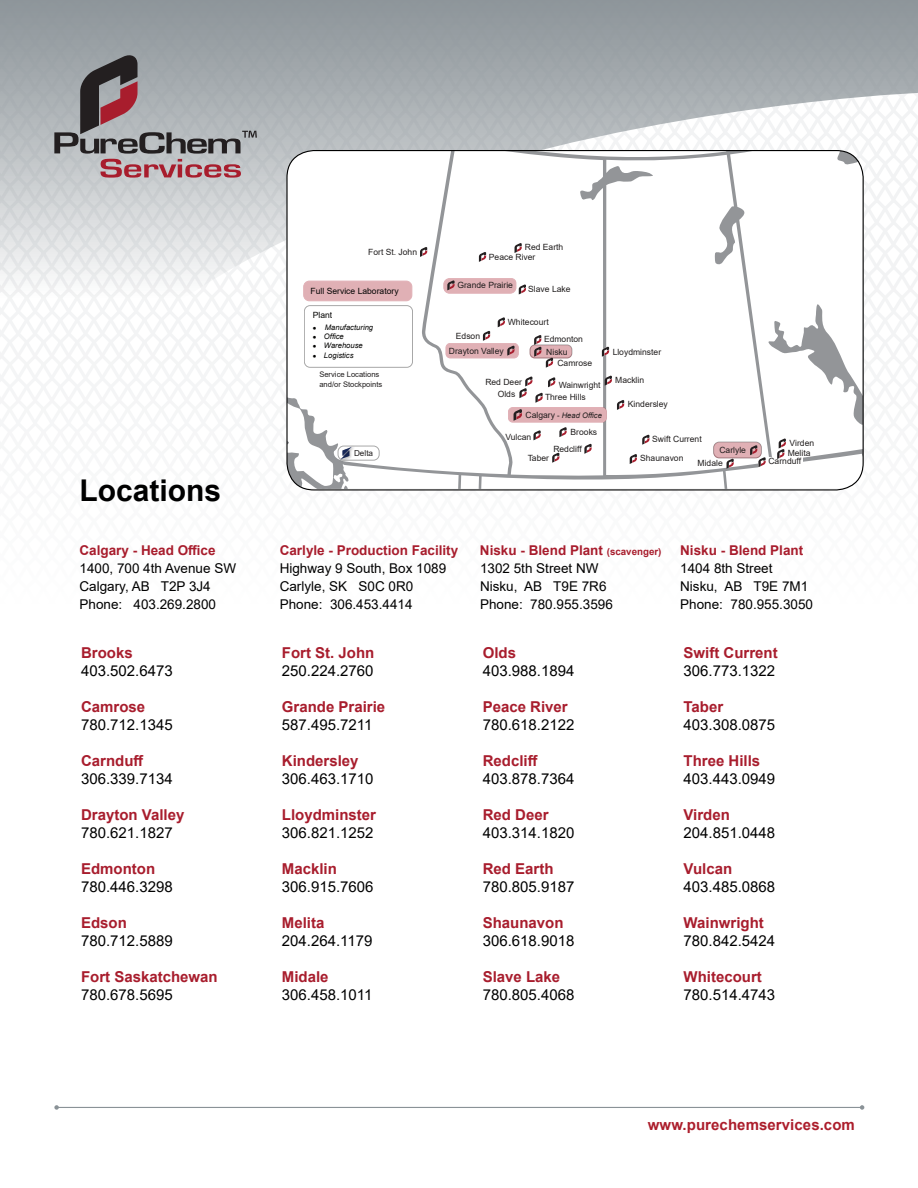
<style>
.page{position:relative;width:918px;height:1188px;background:#fff}
.page>*{position:absolute;margin:0;border:0;box-sizing:border-box;transform-origin:0 0}
.t1{font:700 30px "Arial";color:#000}
.t2{font:15px "Arial";color:#000}
.t3{font:700 15px "Arial";color:#a81d2d}
.t4{font:700 15px "Arial";letter-spacing:.005em;color:#ac1e2c}
.t5{font:13.5px/18px "Arial";color:#000}
.t6{font:700 13.5px "Arial";color:#a81d2d}
.t7{font:8.55px/10.1px "Arial";color:#211e1e}
.t8{font:8.55px "Arial";color:#050504}
.t9{font:8.25px "Arial";color:#211e1e}
.t10{font:italic 7.65px "Arial";color:#050504}
.t11{font:7.65px/10.6px "Arial";color:#211e1e}
.t12{font:italic 7.65px "Arial";color:#211e1e}
.s1{font-style:normal;font-size:8.55px}
.s2{font-style:normal}
.s3{font-weight:700;color:#a81d2d}
.s4{font-weight:700;font-size:9.75px;color:#a81d2d}
</style>
<div class="page">
<hr style="left:57px;top:1107px;width:805px;height:1px;background:#8a9297">
<svg style="left:54px;top:1105px;width:5px;height:5px"></svg>
<svg style="left:860px;top:1105px;width:4px;height:5px"></svg>
<svg style="left:0;top:0;width:918px;height:491px"></svg>
<h1 class="t1" style="left:80px;top:470px;width:143px">Locations</h1>
<p class="t6" style="left:80px;top:540px;width:138px">Calgary - Head Office</p>
<p class="t5" style="left:80px;top:559px;width:158px">1400, 700 4th Avenue SW<br>Calgary, AB T2P 3J4<br>Phone: 403.269.2800</p>
<p class="t3" style="left:81px;top:642px;width:53px">Brooks</p>
<p class="t2" style="left:81px;top:660px;width:93px">403.502.6473</p>
<p class="t3" style="left:81px;top:696px;width:66px">Camrose</p>
<p class="t2" style="left:81px;top:714px;width:93px">780.712.1345</p>
<p class="t3" style="left:81px;top:750px;width:64px">Carnduff</p>
<p class="t2" style="left:81px;top:768px;width:93px">306.339.7134</p>
<p class="t3" style="left:81px;top:804px;width:105px">Drayton Valley</p>
<p class="t2" style="left:81px;top:822px;width:93px">780.621.1827</p>
<p class="t3" style="left:81px;top:858px;width:76px">Edmonton</p>
<p class="t2" style="left:81px;top:876px;width:93px">780.446.3298</p>
<p class="t3" style="left:81px;top:912px;width:47px">Edson</p>
<p class="t2" style="left:81px;top:930px;width:93px">780.712.5889</p>
<p class="t3" style="left:81px;top:966px;width:138px">Fort Saskatchewan</p>
<p class="t2" style="left:81px;top:984px;width:93px">780.678.5695</p>
<p class="t7" style="left:368px;top:247px;width:51px">Fort St. John</p>
<p class="t7" style="left:489px;top:242px;width:76px;text-indent:36px">Red Earth<br>Peace River</p>
<p class="t7" style="left:528px;top:283px;width:44px">Slave Lake</p>
<p class="t7" style="left:508px;top:317px;width:42px">Whitecourt</p>
<p class="t7" style="left:456px;top:331px;width:26px">Edson</p>
<p class="t7" style="left:457px;top:280px;width:57px">Grande Prairie</p>
<p class="t8" style="left:311px;top:286px;width:90px">Full Service Laboratory</p>
<p class="t8" style="left:313px;top:310px;width:21px">Plant</p>
<p class="t10" style="left:313px;top:323px;width:62px">● Manufacturing</p>
<p class="t10" style="left:313px;top:332px;width:33px">● Office</p>
<p class="t10" style="left:313px;top:341px;width:51px">● Warehouse</p>
<p class="t10" style="left:313px;top:350px;width:42px">● Logistics</p>
<p class="t7" style="left:544px;top:334px;width:41px">Edmonton</p>
<p class="t7" style="left:557px;top:358px;width:36px">Camrose</p>
<p class="t7" style="left:559px;top:380px;width:44px">Wainwright</p>
<p class="t7" style="left:449px;top:345px;width:57px">Drayton Valley</p>
<p class="t7" style="left:546px;top:347px;width:23px">Nisku</p>
<p class="t11" style="left:319px;top:369px;width:65px">Service Locations and/or Stockpoints</p>
<p class="t7" style="left:485px;top:377px;width:38px">Red Deer</p>
<p class="t7" style="left:498px;top:389px;width:19px">Olds</p>
<p class="t7" style="left:545px;top:392px;width:42px">Three Hills</p>
<p class="t7" style="left:571px;top:426px;width:28px">Brooks</p>
<p class="t12" style="left:526px;top:410px;width:78px"><span class="s1">Calgary</span> <span class="s2">-</span> Head Office</p>
<p class="t7" style="left:505px;top:432px;width:27px">Vulcan</p>
<p class="t7" style="left:528px;top:453px;width:23px">Taber</p>
<p class="t7" style="left:553px;top:444px;width:30px">Redcliff</p>
<p class="t9" style="left:354px;top:447px;width:21px">Delta</p>
<p class="t7" style="left:613px;top:346px;width:50px">Lloydminster</p>
<p class="t7" style="left:615px;top:375px;width:31px">Macklin</p>
<p class="t7" style="left:628px;top:399px;width:41px">Kindersley</p>
<p class="t7" style="left:652px;top:434px;width:51px">Swift Current</p>
<p class="t7" style="left:640px;top:453px;width:45px">Shaunavon</p>
<p class="t7" style="left:698px;top:458px;width:27px">Midale</p>
<p class="t7" style="left:719px;top:445px;width:28px">Carlyle</p>
<p class="t7" style="left:790px;top:438px;width:26px">Virden</p>
<p class="t7" style="left:788px;top:448px;width:24px">Melita</p>
<p class="t7" style="left:768px;top:456px;width:34px">Carnduff</p>
<p class="t6" style="left:280px;top:540px;width:180px">Carlyle - Production Facility</p>
<p class="t5" style="left:280px;top:559px;width:168px">Highway 9 South, Box 1089<br>Carlyle, SK S0C 0R0<br>Phone: 306.453.4414</p>
<p class="t3" style="left:282px;top:642px;width:94px">Fort St. John</p>
<p class="t2" style="left:282px;top:660px;width:93px">250.224.2760</p>
<p class="t3" style="left:282px;top:696px;width:105px">Grande Prairie</p>
<p class="t2" style="left:282px;top:714px;width:92px">587.495.7211</p>
<p class="t3" style="left:282px;top:750px;width:78px">Kindersley</p>
<p class="t2" style="left:282px;top:768px;width:93px">306.463.1710</p>
<p class="t3" style="left:282px;top:804px;width:96px">Lloydminster</p>
<p class="t2" style="left:282px;top:822px;width:93px">306.821.1252</p>
<p class="t3" style="left:282px;top:858px;width:57px">Macklin</p>
<p class="t2" style="left:282px;top:876px;width:93px">306.915.7606</p>
<p class="t3" style="left:282px;top:912px;width:44px">Melita</p>
<p class="t2" style="left:282px;top:930px;width:92px">204.264.1179</p>
<p class="t3" style="left:282px;top:966px;width:48px">Midale</p>
<p class="t2" style="left:282px;top:984px;width:92px">306.458.1011</p>
<p class="t5" style="left:480px;top:541px;width:183px"><span class="s3">Nisku - Blend Plant</span> <span class="s4">(scavenger)<br></span>1302 5th Street NW<br>Nisku, AB T9E 7R6<br>Phone: 780.955.3596</p>
<p class="t6" style="left:680px;top:540px;width:125px">Nisku - Blend Plant</p>
<p class="t5" style="left:680px;top:559px;width:134px">1404 8th Street<br>Nisku, AB T9E 7M1<br>Phone: 780.955.3050</p>
<p class="t3" style="left:483px;top:642px;width:35px">Olds</p>
<p class="t2" style="left:483px;top:660px;width:93px">403.988.1894</p>
<p class="t3" style="left:483px;top:696px;width:87px">Peace River</p>
<p class="t2" style="left:483px;top:714px;width:93px">780.618.2122</p>
<p class="t3" style="left:483px;top:750px;width:57px">Redcliff</p>
<p class="t2" style="left:483px;top:768px;width:93px">403.878.7364</p>
<p class="t3" style="left:483px;top:804px;width:67px">Red Deer</p>
<p class="t2" style="left:483px;top:822px;width:93px">403.314.1820</p>
<p class="t3" style="left:483px;top:858px;width:72px">Red Earth</p>
<p class="t2" style="left:483px;top:876px;width:93px">780.805.9187</p>
<p class="t3" style="left:483px;top:912px;width:82px">Shaunavon</p>
<p class="t2" style="left:483px;top:930px;width:93px">306.618.9018</p>
<p class="t3" style="left:483px;top:966px;width:79px">Slave Lake</p>
<p class="t2" style="left:483px;top:984px;width:93px">780.805.4068</p>
<p class="t3" style="left:684px;top:642px;width:96px">Swift Current</p>
<p class="t2" style="left:684px;top:660px;width:93px">306.773.1322</p>
<p class="t3" style="left:684px;top:696px;width:41px">Taber</p>
<p class="t2" style="left:684px;top:714px;width:93px">403.308.0875</p>
<p class="t3" style="left:684px;top:750px;width:78px">Three Hills</p>
<p class="t2" style="left:684px;top:768px;width:93px">403.443.0949</p>
<p class="t3" style="left:684px;top:804px;width:48px">Virden</p>
<p class="t2" style="left:684px;top:822px;width:93px">204.851.0448</p>
<p class="t3" style="left:684px;top:858px;width:50px">Vulcan</p>
<p class="t2" style="left:684px;top:876px;width:93px">403.485.0868</p>
<p class="t3" style="left:684px;top:912px;width:82px">Wainwright</p>
<p class="t2" style="left:684px;top:930px;width:93px">780.842.5424</p>
<p class="t3" style="left:684px;top:966px;width:80px">Whitecourt</p>
<p class="t2" style="left:684px;top:984px;width:93px">780.514.4743</p>
<p class="t4" style="left:648px;top:1115px;width:209px">www.purechemservices.com</p>
</div>
